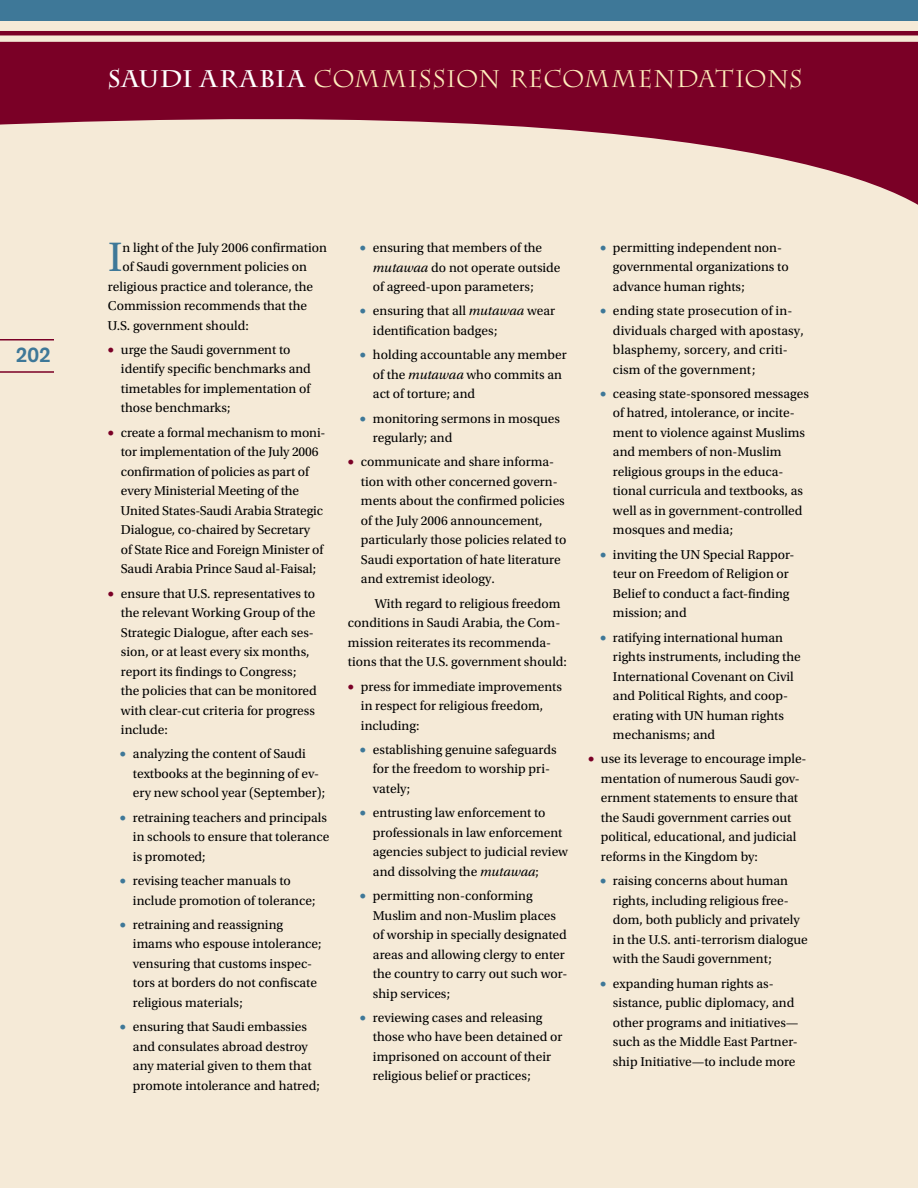
<style>
.page{position:relative;width:918px;height:1188px;background:#fff}
.page>*{position:absolute;margin:0;border:0;box-sizing:border-box;transform-origin:0 0}
.t1{font:43.35px "Utopia Std";color:#3e7898}
.t2{font:24px "Charlemagne Std";letter-spacing:.015em;color:#ffefbd}
.t3{font:700 21px "Akzidenz Grotesk";color:#3e7898}
.t4{font:13.5px/19.5px "Utopia Std";color:#000}
.s1{font-weight:700;color:#fff}
.s2{color:#7a0026}
.s3{color:#3e7898}
.s4{font-style:italic}
</style>
<div class="page">
<div style="left:0;top:19px;width:918px;height:1169px;background:#f5ead7"></div>
<svg style="left:0;top:42px;width:918px;height:163px;fill:#7a0026"></svg>
<div style="left:0;top:0;width:918px;height:21px;background:#3e7898"></div>
<hr style="left:0;top:31px;width:918px;height:4px;background:#7a0026">
<hr style="left:0;top:371px;width:54px;height:2px;background:#7a0026">
<hr style="left:0;top:339px;width:54px;height:1px;background:#7a0026">
<h2 class="t2" style="left:107px;top:66px;width:697px"><span class="s1">SAUDI ARABIA</span> COMMISSION RECOMMENDATIONS</h2>
<h3 class="t3" style="left:16px;top:343px;width:37px">202</h3>
<h1 class="t1" style="left:108px;top:234px;width:16px">I</h1>
<p class="t4" style="left:122px;top:238px;width:206px">n light of the July 2006 confirmation</p>
<p class="t4" style="left:122px;top:257px;width:186px">of Saudi government policies on</p>
<p class="t4" style="left:108px;top:277px;width:207px">religious practice and tolerance, the</p>
<p class="t4" style="left:108px;top:296px;width:201px">Commission recommends that the</p>
<p class="t4" style="left:108px;top:316px;width:142px">U.S. government should:</p>
<p class="t4" style="left:121px;top:340px;width:191px;text-indent:-13px"><span class="s2">•</span> urge the Saudi government to identify specific benchmarks and timetables for implementation of those benchmarks;</p>
<p class="t4" style="left:121px;top:423px;width:206px;text-indent:-13px"><span class="s2">•</span> create a formal mechanism to moni&shy;tor implementation of the July 2006 confirmation of policies as part of every Ministerial Meeting of the United States-Saudi Arabia Strategic Dialogue, co-chaired by Secretary<br>of State Rice and Foreign Minister of Saudi Arabia Prince Saud al-Faisal;</p>
<p class="t4" style="left:121px;top:584px;width:198px;text-indent:-13px"><span class="s2">•</span> ensure that U.S. representatives to the relevant Working Group of the<br>Strategic Dialogue, after each ses&shy;sion, or at least every six months, report its findings to Congress; the policies that can be monitored with clear-cut criteria for progress include:</p>
<p class="t4" style="left:133px;top:745px;width:194px;text-indent:-13px"><span class="s3">•</span> analyzing the content of Saudi textbooks at the beginning of ev&shy;ery new school year (September);</p>
<p class="t4" style="left:133px;top:808px;width:198px;text-indent:-13px"><span class="s3">•</span> retraining teachers and principals in schools to ensure that tolerance is promoted;</p>
<p class="t4" style="left:133px;top:871px;width:184px;text-indent:-13px"><span class="s3">•</span> revising teacher manuals to include promotion of tolerance;</p>
<p class="t4" style="left:133px;top:915px;width:190px;text-indent:-13px"><span class="s3">•</span> retraining and reassigning imams who espouse intolerance; vensuring that customs inspec&shy;tors at borders do not confiscate religious materials;</p>
<p class="t4" style="left:133px;top:1017px;width:188px;text-indent:-13px"><span class="s3">•</span> ensuring that Saudi embassies and consulates abroad destroy any material given to them that promote intolerance and hatred;</p>
<p class="t4" style="left:373px;top:238px;width:189px;text-indent:-13px"><span class="s3">•</span> ensuring that members of the <span class="s4">mutawaa</span> do not operate outside of agreed-upon parameters;</p>
<p class="t4" style="left:373px;top:301px;width:184px;text-indent:-13px"><span class="s3">•</span> ensuring that all <span class="s4">mutawaa</span> wear identification badges;</p>
<p class="t4" style="left:373px;top:345px;width:195px;text-indent:-13px"><span class="s3">•</span> holding accountable any member of the <span class="s4">mutawaa</span> who commits an act of torture; and</p>
<p class="t4" style="left:373px;top:409px;width:189px;text-indent:-13px"><span class="s3">•</span> monitoring sermons in mosques regularly; and</p>
<p class="t4" style="left:361px;top:453px;width:207px;text-indent:-13px"><span class="s2">•</span> communicate and share informa&shy;tion with other concerned govern&shy;ments about the confirmed policies of the July 2006 announcement, particularly those policies related to Saudi exportation of hate literature and extremist ideology.</p>
<p class="t4" style="left:348px;top:594px;width:221px;text-indent:27px">With regard to religious freedom conditions in Saudi Arabia, the Com&shy;mission reiterates its recommenda&shy;tions that the U.S. government should:</p>
<p class="t4" style="left:361px;top:677px;width:203px;text-indent:-13px"><span class="s2">•</span> press for immediate improvements in respect for religious freedom, including:</p>
<p class="t4" style="left:373px;top:740px;width:185px;text-indent:-13px"><span class="s3">•</span> establishing genuine safeguards for the freedom to worship pri&shy;vately;</p>
<p class="t4" style="left:373px;top:803px;width:197px;text-indent:-13px"><span class="s3">•</span> entrusting law enforcement to professionals in law enforcement agencies subject to judicial review and dissolving the <span class="s4">mutawaa</span>;</p>
<p class="t4" style="left:373px;top:886px;width:196px;text-indent:-13px"><span class="s3">•</span> permitting non-conforming<br>Muslim and non-Muslim places of worship in specially designated areas and allowing clergy to enter the country to carry out such wor&shy;ship services;</p>
<p class="t4" style="left:373px;top:1008px;width:191px;text-indent:-13px"><span class="s3">•</span> reviewing cases and releasing those who have been detained or imprisoned on account of their religious belief or practices;</p>
<p class="t4" style="left:613px;top:238px;width:177px;text-indent:-13px"><span class="s3">•</span> permitting independent non&shy;governmental organizations to advance human rights;</p>
<p class="t4" style="left:613px;top:301px;width:192px;text-indent:-13px"><span class="s3">•</span> ending state prosecution of in&shy;dividuals charged with apostasy, blasphemy, sorcery, and criti&shy;cism of the government;</p>
<p class="t4" style="left:613px;top:384px;width:197px;text-indent:-13px"><span class="s3">•</span> ceasing state-sponsored messages of hatred, intolerance, or incite&shy;ment to violence against Muslims and members of non-Muslim religious groups in the educa&shy;tional curricula and textbooks, as well as in government-controlled mosques and media;</p>
<p class="t4" style="left:613px;top:545px;width:183px;text-indent:-13px"><span class="s3">•</span> inviting the UN Special Rappor&shy;teur on Freedom of Religion or<br>Belief to conduct a fact-finding mission; and</p>
<p class="t4" style="left:613px;top:628px;width:189px;text-indent:-13px"><span class="s3">•</span> ratifying international human rights instruments, including the<br>International Covenant on Civil and Political Rights, and coop&shy;erating with UN human rights mechanisms; and</p>
<p class="t4" style="left:601px;top:750px;width:207px;text-indent:-13px"><span class="s2">•</span> use its leverage to encourage imple&shy;mentation of numerous Saudi gov&shy;ernment statements to ensure that the Saudi government carries out political, educational, and judicial reforms in the Kingdom by:</p>
<p class="t4" style="left:613px;top:871px;width:196px;text-indent:-13px"><span class="s3">•</span> raising concerns about human rights, including religious free&shy;dom, both publicly and privately in the U.S. anti-terrorism dialogue with the Saudi government;</p>
<p class="t4" style="left:613px;top:974px;width:187px;text-indent:-13px"><span class="s3">•</span> expanding human rights as&shy;sistance, public diplomacy, and other programs and initiatives— such as the Middle East Partner&shy;ship Initiative—to include more</p>
</div>
